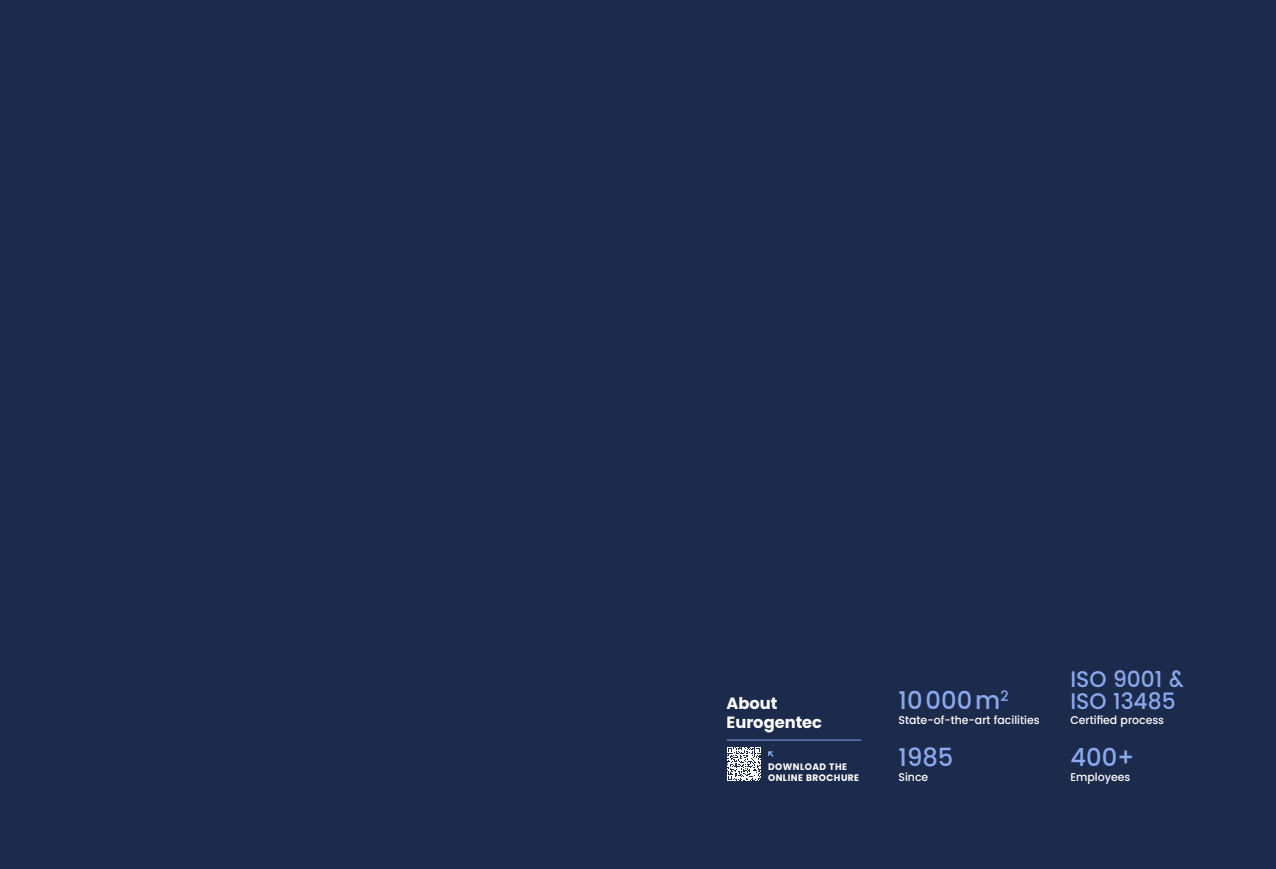
<style>
.page{position:relative;width:1276px;height:869px;background:#fff}
.page>*{position:absolute;margin:0;border:0;box-sizing:border-box;transform-origin:0 0}
.t1{font:500 25px "Poppins";color:#8aa8eb}
.t2{font:500 22.5px/22.5px "Poppins";color:#8aa8eb}
.t3{font:700 16.25px/18.8px "Poppins";color:#fff}
.t4{font:500 11.25px "Poppins";color:#fff}
.t5{font:700 9.38px/11.2px "Poppins";letter-spacing:.05em;color:#fff}
</style>
<div class="page">
<div style="left:638px;top:0;width:638px;height:868px;background:#1c2a4c"></div>
<div style="left:0;top:0;width:638px;height:868px;background:#1c2a4c"></div>
<svg style="left:727px;top:747px;width:33px;height:33px"></svg>
<svg style="left:768px;top:751px;width:5px;height:5px"></svg>
<hr style="left:727px;top:739px;width:134px;height:1px;background:#8aa8eb">
<h3 class="t3" style="left:726px;top:694px;width:97px">About<br>Eurogentec</h3>
<h1 class="t1" style="left:898px;top:685px;width:112px">10000m<sup>2</sup></h1>
<p class="t4" style="left:898px;top:713px;width:143px">State-of-the-art facilities</p>
<h1 class="t1" style="left:898px;top:742px;width:56px">1985</h1>
<p class="t4" style="left:898px;top:770px;width:31px">Since</p>
<p class="t5" style="left:768px;top:760px;width:93px">DOWNLOAD THE<br>ONLINE BROCHURE</p>
<h2 class="t2" style="left:1070px;top:667px;width:115px">ISO 9001 &amp;<br>ISO 13485</h2>
<p class="t4" style="left:1070px;top:713px;width:95px">Certified process</p>
<h1 class="t1" style="left:1070px;top:742px;width:66px">400+</h1>
<p class="t4" style="left:1070px;top:770px;width:61px">Employees</p>
</div>
